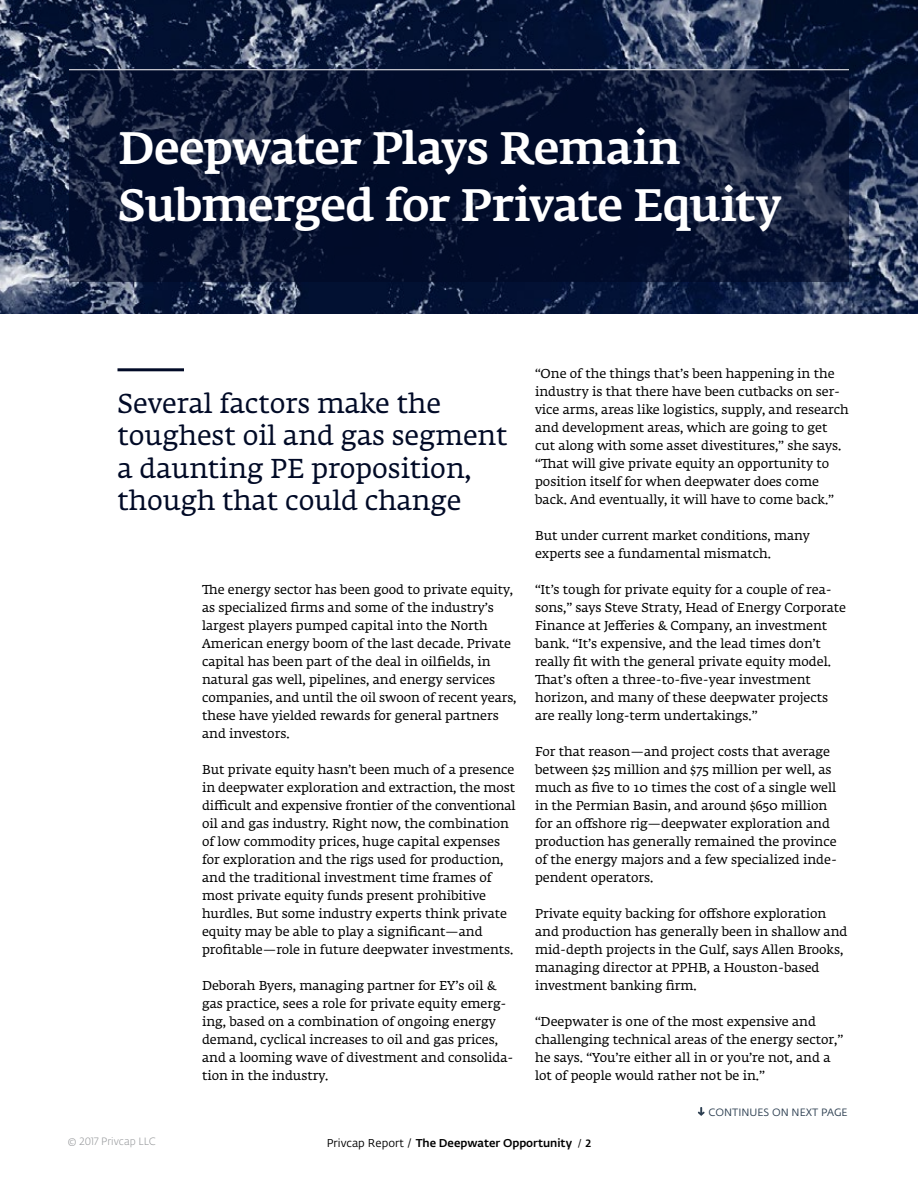
<style>
.page{position:relative;width:918px;height:1188px;background:#fff}
.page>*{position:absolute;margin:0;border:0;box-sizing:border-box;transform-origin:0 0}
.t1{font:500 45px/57px "Fedra Serif A Std";letter-spacing:-.015em;color:#fff}
.t2{font:27px/32.4px "Fedra Serif A Std";color:#010a26}
.t3{font:12.75px/18px "Fedra Serif A Std";color:#000}
.t4{font:500 11.25px "Fedra Sans Alt Pro";color:#000}
.t5{font:10.5px "Fedra Sans Alt Pro";color:#2c3e50}
.t6{font:300 10.5px "Fedra Sans Alt Pro";color:#939598}
.s1{font-weight:400}
.s2{font-weight:400;font-size:10.5px}
.s3{font-size:10.5px}
</style>
<div class="page">
<img style="left:0;top:0;width:918px;height:314px">
<svg style="left:69px;top:70px;width:780px;height:212px;background:#0b1633"></svg>
<hr style="left:69px;top:69px;width:780px;height:1px;background:#fff">
<svg style="left:698px;top:1107px;width:7px;height:9px"></svg>
<hr style="left:117px;top:368px;width:67px;height:3px;background:#010a26">
<h1 class="t1" style="left:118px;top:122px;width:665px">Deepwater Plays Remain<br>Submerged for Private Equity</h1>
<h2 class="t2" style="left:117px;top:389px;width:392px">Several factors make the toughest oil and gas segment a daunting PE proposition, though that could change</h2>
<p class="t3" style="left:202px;top:581px;width:316px">The energy sector has been good to private equity, as specialized firms and some of the industry’s largest players pumped capital into the North American energy boom of the last decade. Private capital has been part of the deal in oilfields, in natural gas well, pipelines, and energy services companies, and until the oil swoon of recent years, these have yielded rewards for general partners and investors.</p>
<p class="t3" style="left:202px;top:761px;width:315px">But private equity hasn’t been much of a presence in deepwater exploration and extraction, the most difficult and expensive frontier of the conventional oil and gas industry. Right now, the combination of low commodity prices, huge capital expenses for exploration and the rigs used for production, and the traditional investment time frames of most private equity funds present prohibitive hurdles. But some industry experts think private equity may be able to play a significant—and profitable—role in future deepwater investments.</p>
<p class="t3" style="left:202px;top:977px;width:313px">Deborah Byers, managing partner for EY’s oil &amp; gas practice, sees a role for private equity emerg&shy;ing, based on a combination of ongoing energy demand, cyclical increases to oil and gas prices, and a looming wave of divestment and consolida&shy;tion in the industry.</p>
<p class="t3" style="left:535px;top:365px;width:315px">“One of the things that’s been happening in the industry is that there have been cutbacks on ser&shy;vice arms, areas like logistics, supply, and research and development areas, which are going to get cut along with some asset divestitures,” she says. “That will give private equity an opportunity to position itself for when deepwater does come back. And eventually, it will have to come back.”</p>
<p class="t3" style="left:535px;top:527px;width:276px">But under current market conditions, many experts see a fundamental mismatch.</p>
<p class="t3" style="left:535px;top:581px;width:313px">“It’s tough for private equity for a couple of rea&shy;sons,” says Steve Straty, Head of Energy Corporate Finance at Jefferies &amp; Company, an investment bank. “It’s expensive, and the lead times don’t really fit with the general private equity model.<br>That’s often a three-to-five-year investment horizon, and many of these deepwater projects are really long-term undertakings.”</p>
<p class="t3" style="left:535px;top:743px;width:303px">For that reason—and project costs that average between $25 million and $75 million per well, as much as five to 10 times the cost of a single well in the Permian Basin, and around $650 million for an offshore rig—deepwater exploration and production has generally remained the province of the energy majors and a few specialized inde&shy;pendent operators.</p>
<p class="t3" style="left:535px;top:905px;width:314px">Private equity backing for offshore exploration and production has generally been in shallow and mid-depth projects in the Gulf, says Allen Brooks, managing director at PPHB, a Houston-based investment banking firm.</p>
<p class="t3" style="left:535px;top:1013px;width:310px">“Deepwater is one of the most expensive and challenging technical areas of the energy sector,” he says. “You’re either all in or you’re not, and a lot of people would rather not be in.”</p>
<p class="t5" style="left:709px;top:1107px;width:141px">CONTINUES ON NEXT PAGE</p>
<p class="t6" style="left:68px;top:1138px;width:90px">© 2017 Privcap LLC</p>
<p class="t4" style="left:327px;top:1138px;width:266px"><span class="s1">Privcap Report /</span> The Deepwater Opportunity <span class="s2">/</span> <span class="s3">2</span></p>
</div>
